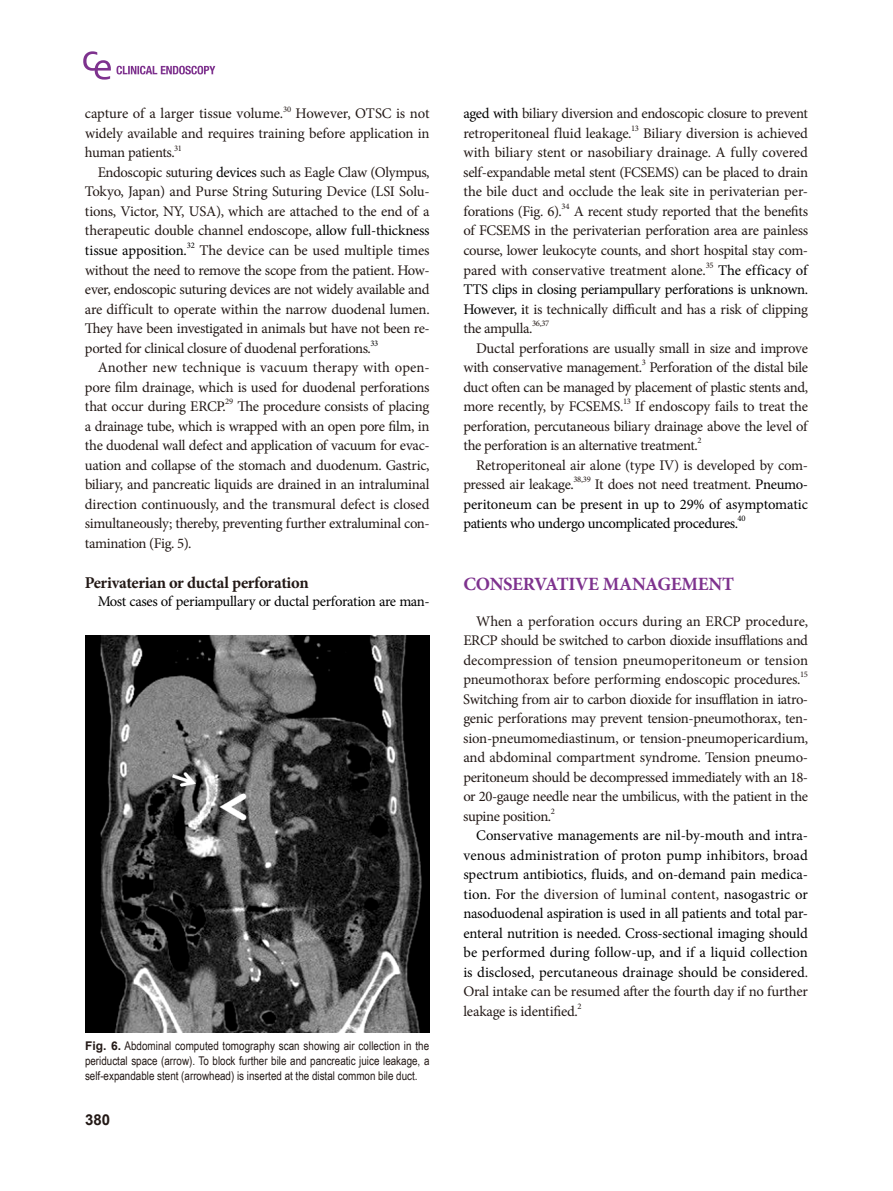
<style>
.page{position:relative;width:893px;height:1191px;background:#fff}
.page>*{position:absolute;margin:0;border:0;box-sizing:border-box;transform-origin:0 0}
.타이틀_서론{font:700 18.75px "Minion Pro";letter-spacing:-.015em;color:#7e328e}
._1{font:700 16.5px "Minion Pro";letter-spacing:-.02em;color:#231916}
.t1{font:700 15px "Arial";color:#231916}
.본문{font:14.7px/19.5px "Minion Pro";letter-spacing:-.02em;color:#231916;text-align:justify}
.본문-2{font:14.7px/19.5px "Minion Pro";letter-spacing:-.025em;color:#000;text-align:justify}
.그림_타이틀{font:12px/15px "Arial Narrow";color:#231916;text-align:justify}
.본문-3{font:8.55px "Minion Pro";letter-spacing:-.035em;color:#231916}
.본문-4{font:8.55px "Minion Pro";color:#000}
.s1{color:#000}
.s2{font-family:"Arial";font-weight:700}
.s3{color:#231916}
</style>
<div class="page">
<svg style="left:117px;top:66px;width:98px;height:8px"></svg>
<svg style="left:83px;top:51px;width:28px;height:29px"></svg>
<img style="left:85px;top:636px;width:344px;height:397px">
<p class="본문" style="left:85px;top:104px;width:200px">capture of a larger tissue volume.</p>
<p class="본문-3" style="left:283px;top:103px;width:10px">30</p>
<p class="본문" style="left:85px;top:104px;width:346px;text-indent:211px">However, OTSC is not widely available and requires training before application in human patients.</p>
<p class="본문-3" style="left:174px;top:142px;width:9px">31</p>
<p class="본문" style="left:85px;top:163px;width:346px;text-indent:13px">Endoscopic suturing <span class="s1">devices</span> such as Eagle Claw (Olympus, Tokyo, Japan) and Purse String Suturing Device (LSI Solu&shy;tions, Victor, NY, USA), which are attached to the end of a therapeutic double channel endoscope, <span class="s1">allow full-thickness tissue apposition.</span></p>
<p class="본문-4" style="left:187px;top:240px;width:10px">32</p>
<p class="본문" style="left:85px;top:241px;width:346px;text-indent:115px">The device can be used multiple times without the need to remove the scope from the patient. How&shy;ever, endoscopic suturing devices are not widely available and are difficult to operate within the narrow duodenal lumen.<br>They have been investigated in animals but have not been re&shy;ported for clinical closure of duodenal perforations.</p>
<p class="본문-4" style="left:370px;top:337px;width:9px">33</p>
<p class="본문" style="left:85px;top:358px;width:346px;text-indent:13px">Another new technique is vacuum therapy with open&shy;pore film drainage, which is used for duodenal perforations that occur during ERCP.</p>
<p class="본문-3" style="left:225px;top:396px;width:9px">29</p>
<p class="본문" style="left:85px;top:397px;width:346px;text-indent:153px">The procedure consists of placing a drainage tube, which is wrapped with an open pore film, in the duodenal wall defect and application of vacuum for evac&shy;uation and collapse of the stomach and duodenum. Gastric, biliary, and pancreatic liquids are drained in an intraluminal direction continuously, and the transmural defect is closed simultaneously; thereby, preventing further extraluminal con&shy;tamination (Fig. 5).</p>
<p class="_1" style="left:85px;top:571px;width:225px">Perivaterian or ductal perforation</p>
<p class="본문-2" style="left:98px;top:592px;width:334px">Most cases of periampullary or ductal perforation are man-</p>
<p class="그림_타이틀" style="left:85px;top:1037px;width:346px"><span class="s2">Fig. 6.</span> Abdominal computed tomography scan showing air collection in the periductal space (arrow). To block further bile and pancreatic juice leakage, a self-expandable stent (arrowhead) is inserted at the distal common bile duct.</p>
<p class="t1" style="left:85px;top:1109px;width:27px">380</p>
<p class="본문" style="left:463px;top:104px;width:346px"><span class="s1">aged with</span> biliary diversion and endoscopic closure to prevent retroperitoneal fluid leakage.</p>
<p class="본문-3" style="left:631px;top:123px;width:9px">13</p>
<p class="본문" style="left:463px;top:124px;width:346px;text-indent:180px">Biliary diversion is achieved with biliary stent or nasobiliary drainage. A fully covered self-expandable metal stent (FCSEMS) can be placed to drain the bile duct and occlude the leak site in perivaterian per&shy;forations (Fig. 6).</p>
<p class="본문-3" style="left:561px;top:201px;width:10px">34</p>
<p class="본문" style="left:463px;top:202px;width:346px;text-indent:110px">A recent study reported that the benefits of FCSEMS in the perivaterian perforation area are painless course, lower leukocyte counts, and short hospital stay com&shy;pared with conservative treatment alone.</p>
<p class="본문-3" style="left:706px;top:259px;width:10px">35</p>
<p class="본문-2" style="left:463px;top:260px;width:346px;text-indent:255px">The efficacy of TTS clips in closing periampullary perforations is unknown.<br>However, i<span class="s3">t is technically difficult and has a risk of clipping the ampulla.</span></p>
<p class="본문-3" style="left:532px;top:318px;width:19px">36,37</p>
<p class="본문" style="left:463px;top:338px;width:346px;text-indent:13px">Ductal perforations are usually small in size and improve with conservative management.</p>
<p class="본문-3" style="left:642px;top:357px;width:6px">3</p>
<p class="본문" style="left:463px;top:358px;width:346px;text-indent:186px">Perforation of the distal bile duct often can be managed by placement of plastic stents and, more recently, by FCSEMS.</p>
<p class="본문-3" style="left:623px;top:396px;width:9px">13</p>
<p class="본문" style="left:463px;top:397px;width:346px;text-indent:172px">If endoscopy fails to treat the perforation, percutaneous biliary drainage above the level of the perforation is an alternative treatment.</p>
<p class="본문-3" style="left:697px;top:435px;width:6px">2</p>
<p class="본문" style="left:463px;top:455px;width:346px;text-indent:13px">Retroperitoneal air alone (type IV) is developed by com&shy;pressed air leakage.</p>
<p class="본문-3" style="left:573px;top:474px;width:19px">38,39</p>
<p class="본문-2" style="left:463px;top:475px;width:346px;text-indent:131px"><span class="s3">It does not need treatment.</span> Pneumo&shy;peritoneum can be present in up to 29% of asymptomatic patients who undergo uncomplicated procedures.</p>
<p class="본문-4" style="left:738px;top:513px;width:9px">40</p>
<p class="타이틀_서론" style="left:463px;top:571px;width:272px">CONSERVATIVE MANAGEMENT</p>
<p class="본문" style="left:463px;top:611px;width:346px;text-indent:13px">When a perforation occurs during an ERCP procedure, ERCP should be switched to carbon dioxide insufflations and decompression of tension pneumoperitoneum or tension pneumothorax before performing endoscopic procedures.</p>
<p class="본문-3" style="left:800px;top:669px;width:9px">15</p>
<p class="본문" style="left:463px;top:689px;width:346px">Switching from air to carbon dioxide for insufflation in iatro&shy;genic perforations may prevent tension-pneumothorax, ten&shy;sion-pneumomediastinum, or tension-pneumopericardium, and abdominal compartment syndrome. Tension pneumo&shy;peritoneum should be decompressed immediately with an 18- or 20-gauge needle near the umbilicus, with the patient in the supine position.</p>
<p class="본문-3" style="left:551px;top:805px;width:6px">2</p>
<p class="본문-2" style="left:463px;top:826px;width:346px;text-indent:13px">Conservative managements are nil-by-mouth and intra&shy;venous administration of proton pump inhibitors, broad spectrum antibiotics, fluids, and on-demand pain medica&shy;tion. For <span class="s3">the diversion of luminal content,</span> nasogastric or nasoduodenal aspiration is used in all patients and total par&shy;enteral nutrition is needed. Cross-sectional imaging should be performed during follow-up, and if a liquid collection is disclosed, percutaneous drainage should be considered<span class="s3">.<br>Oral intake can be resumed after the fourth day if no further leakage is identified.</span></p>
<p class="본문-3" style="left:577px;top:1000px;width:6px">2</p>
</div>
